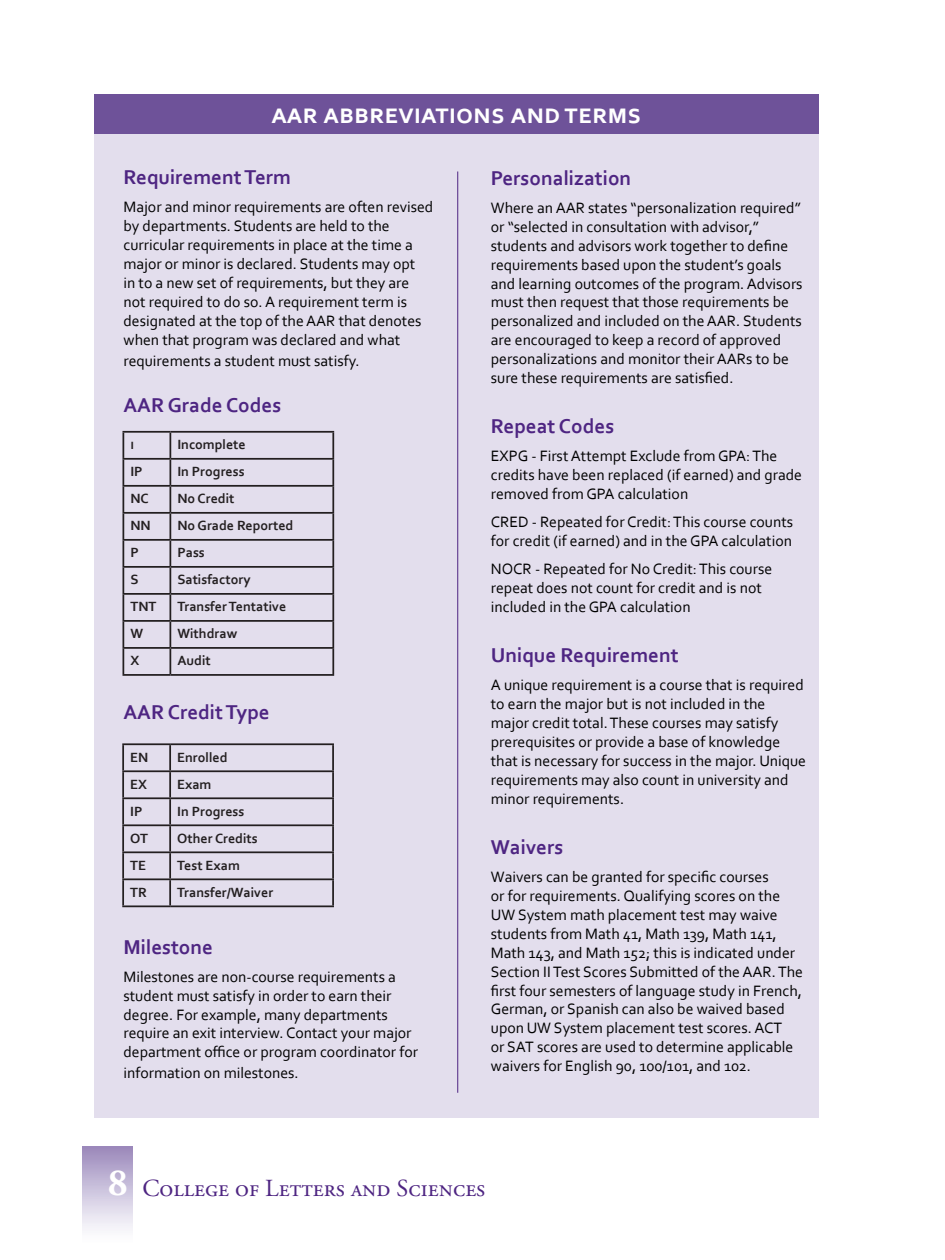
<style>
.page{position:relative;width:945px;height:1260px;background:#fff}
.page>*{position:absolute;margin:0;border:0;box-sizing:border-box;transform-origin:0 0}
.t1{font:700 28px "Corbel";letter-spacing:.05em;color:#fff}
.t2{font:24.5px "Adobe Garamond Pro";color:#4e2582}
.t3{font:700 21px "Corbel";color:#4e2582}
.t4{font:15.75px/18.9px "Corbel";color:#000}
.t5{font:700 14px "Corbel";color:#231f20}
.s1{font-weight:700;font-size:38.5px;color:#fff}
</style>
<div class="page">
<div style="left:82px;top:1146px;width:50px;height:98px;background:linear-gradient(to bottom,#9c8abc,#fff)"></div>
<div style="left:94px;top:100px;width:725px;height:1018px;background:#e3deed"></div>
<div style="left:94px;top:95px;width:725px;height:39px;background:#6e5299"></div>
<hr style="left:457px;top:171px;width:1px;height:922px;background:#4e2582">
<hr style="left:122px;top:431px;width:48px;height:2px;background:#231f20">
<hr style="left:122px;top:433px;width:2px;height:25px;background:#231f20">
<hr style="left:170px;top:431px;width:164px;height:2px;background:#231f20">
<hr style="left:332px;top:433px;width:2px;height:25px;background:#231f20">
<hr style="left:122px;top:458px;width:48px;height:2px;background:#231f20">
<hr style="left:122px;top:460px;width:2px;height:25px;background:#231f20">
<hr style="left:170px;top:458px;width:164px;height:2px;background:#231f20">
<hr style="left:332px;top:460px;width:2px;height:25px;background:#231f20">
<hr style="left:122px;top:485px;width:48px;height:2px;background:#231f20">
<hr style="left:122px;top:487px;width:2px;height:25px;background:#231f20">
<hr style="left:170px;top:485px;width:164px;height:2px;background:#231f20">
<hr style="left:332px;top:487px;width:2px;height:25px;background:#231f20">
<hr style="left:122px;top:512px;width:48px;height:2px;background:#231f20">
<hr style="left:122px;top:514px;width:2px;height:25px;background:#231f20">
<hr style="left:170px;top:512px;width:164px;height:2px;background:#231f20">
<hr style="left:332px;top:514px;width:2px;height:25px;background:#231f20">
<hr style="left:122px;top:539px;width:48px;height:2px;background:#231f20">
<hr style="left:122px;top:541px;width:2px;height:25px;background:#231f20">
<hr style="left:170px;top:539px;width:164px;height:2px;background:#231f20">
<hr style="left:332px;top:541px;width:2px;height:25px;background:#231f20">
<hr style="left:122px;top:566px;width:48px;height:2px;background:#231f20">
<hr style="left:122px;top:568px;width:2px;height:25px;background:#231f20">
<hr style="left:170px;top:566px;width:164px;height:2px;background:#231f20">
<hr style="left:332px;top:568px;width:2px;height:25px;background:#231f20">
<hr style="left:122px;top:593px;width:48px;height:2px;background:#231f20">
<hr style="left:122px;top:595px;width:2px;height:25px;background:#231f20">
<hr style="left:170px;top:593px;width:164px;height:2px;background:#231f20">
<hr style="left:332px;top:595px;width:2px;height:25px;background:#231f20">
<hr style="left:122px;top:620px;width:48px;height:2px;background:#231f20">
<hr style="left:122px;top:622px;width:2px;height:25px;background:#231f20">
<hr style="left:170px;top:620px;width:164px;height:2px;background:#231f20">
<hr style="left:332px;top:622px;width:2px;height:25px;background:#231f20">
<hr style="left:122px;top:647px;width:48px;height:2px;background:#231f20">
<hr style="left:122px;top:649px;width:2px;height:25px;background:#231f20">
<hr style="left:170px;top:647px;width:164px;height:2px;background:#231f20">
<svg style="left:170px;top:433px;width:1px;height:241px"></svg>
<hr style="left:332px;top:649px;width:2px;height:25px;background:#231f20">
<hr style="left:122px;top:674px;width:48px;height:2px;background:#231f20">
<hr style="left:170px;top:674px;width:164px;height:2px;background:#231f20">
<hr style="left:122px;top:743px;width:48px;height:2px;background:#231f20">
<hr style="left:122px;top:745px;width:2px;height:25px;background:#231f20">
<hr style="left:170px;top:743px;width:164px;height:2px;background:#231f20">
<hr style="left:169px;top:745px;width:2px;height:25px;background:#231f20">
<hr style="left:332px;top:745px;width:2px;height:25px;background:#231f20">
<hr style="left:122px;top:770px;width:48px;height:2px;background:#231f20">
<hr style="left:122px;top:772px;width:2px;height:25px;background:#231f20">
<hr style="left:170px;top:770px;width:164px;height:2px;background:#231f20">
<hr style="left:169px;top:772px;width:2px;height:25px;background:#231f20">
<hr style="left:332px;top:772px;width:2px;height:25px;background:#231f20">
<hr style="left:122px;top:797px;width:48px;height:2px;background:#231f20">
<hr style="left:122px;top:799px;width:2px;height:25px;background:#231f20">
<hr style="left:170px;top:797px;width:164px;height:2px;background:#231f20">
<hr style="left:169px;top:799px;width:2px;height:25px;background:#231f20">
<hr style="left:332px;top:799px;width:2px;height:25px;background:#231f20">
<hr style="left:122px;top:824px;width:48px;height:2px;background:#231f20">
<hr style="left:122px;top:826px;width:2px;height:25px;background:#231f20">
<hr style="left:170px;top:824px;width:164px;height:2px;background:#231f20">
<hr style="left:169px;top:826px;width:2px;height:25px;background:#231f20">
<hr style="left:332px;top:826px;width:2px;height:25px;background:#231f20">
<hr style="left:122px;top:851px;width:48px;height:2px;background:#231f20">
<hr style="left:122px;top:853px;width:2px;height:25px;background:#231f20">
<hr style="left:170px;top:851px;width:164px;height:2px;background:#231f20">
<hr style="left:169px;top:853px;width:2px;height:25px;background:#231f20">
<hr style="left:332px;top:853px;width:2px;height:25px;background:#231f20">
<hr style="left:122px;top:878px;width:48px;height:2px;background:#231f20">
<hr style="left:122px;top:880px;width:2px;height:25px;background:#231f20">
<hr style="left:170px;top:878px;width:164px;height:2px;background:#231f20">
<hr style="left:169px;top:880px;width:2px;height:25px;background:#231f20">
<hr style="left:332px;top:880px;width:2px;height:25px;background:#231f20">
<hr style="left:122px;top:905px;width:48px;height:2px;background:#231f20">
<hr style="left:170px;top:905px;width:164px;height:2px;background:#231f20">
<h1 class="t1" style="left:271px;top:96px;width:372px">aar abbreviations and terms</h1>
<h3 class="t3" style="left:123px;top:164px;width:169px">Requirement Term</h3>
<p class="t4" style="left:123px;top:197px;width:311px">Major and minor requirements are often revised by departments. Students are held to the curricular requirements in place at the time a major or minor is declared. Students may opt<br>in to a new set of requirements, but they are not required to do so. A requirement term is designated at the top of the AAR that denotes when that program was declared and what</p>
<p class="t4" style="left:123px;top:351px;width:238px">requirements a student must satisfy.</p>
<h3 class="t3" style="left:123px;top:392px;width:159px">AAR Grade Codes</h3>
<p class="t5" style="left:177px;top:436px;width:70px">Incomplete</p>
<p class="t5" style="left:130px;top:463px;width:14px">IP</p>
<p class="t5" style="left:177px;top:463px;width:69px">In Progress</p>
<p class="t5" style="left:130px;top:490px;width:20px">NC</p>
<p class="t5" style="left:177px;top:490px;width:59px">No Credit</p>
<p class="t5" style="left:130px;top:517px;width:22px">NN</p>
<p class="t5" style="left:177px;top:517px;width:118px">No Grade Reported</p>
<p class="t5" style="left:130px;top:544px;width:10px">P</p>
<p class="t5" style="left:177px;top:544px;width:29px">Pass</p>
<p class="t5" style="left:130px;top:571px;width:10px">S</p>
<p class="t5" style="left:177px;top:571px;width:75px">Satisfactory</p>
<p class="t5" style="left:130px;top:598px;width:28px">TNT</p>
<p class="t5" style="left:177px;top:598px;width:110px">Transfer Tentative</p>
<p class="t5" style="left:130px;top:625px;width:14px">W</p>
<p class="t5" style="left:177px;top:625px;width:61px">Withdraw</p>
<p class="t5" style="left:130px;top:652px;width:10px">X</p>
<p class="t5" style="left:177px;top:652px;width:35px">Audit</p>
<h3 class="t3" style="left:123px;top:699px;width:148px">AAR Credit Type</h3>
<p class="t5" style="left:130px;top:748px;width:20px">EN</p>
<p class="t5" style="left:177px;top:748px;width:52px">Enrolled</p>
<p class="t5" style="left:130px;top:775px;width:18px">EX</p>
<p class="t5" style="left:177px;top:775px;width:36px">Exam</p>
<p class="t5" style="left:130px;top:802px;width:14px">IP</p>
<p class="t5" style="left:177px;top:802px;width:69px">In Progress</p>
<p class="t5" style="left:130px;top:829px;width:19px">OT</p>
<p class="t5" style="left:177px;top:829px;width:82px">Other Credits</p>
<p class="t5" style="left:130px;top:856px;width:17px">TE</p>
<p class="t5" style="left:177px;top:856px;width:64px">Test Exam</p>
<p class="t5" style="left:130px;top:883px;width:18px">TR</p>
<p class="t5" style="left:177px;top:883px;width:98px">Transfer/Waiver</p>
<h3 class="t3" style="left:123px;top:934px;width:91px">Milestone</h3>
<p class="t4" style="left:123px;top:967px;width:296px">Milestones are non-course requirements a student must satisfy in order to earn their degree. For example, many departments require an exit interview. Contact your major department office or program coordinator for</p>
<p class="t4" style="left:123px;top:1063px;width:177px">information on milestones.</p>
<h3 class="t3" style="left:491px;top:165px;width:142px">Personalization</h3>
<p class="t4" style="left:491px;top:198px;width:313px">Where an AAR states “personalization required” or “selected in consultation with advisor,” students and advisors work together to define requirements based upon the student’s goals and learning outcomes of the program. Advisors must then request that those requirements be personalized and included on the AAR. Students are encouraged to keep a record of approved personalizations and monitor their AARs to be sure these requirements are satisfied.</p>
<h3 class="t3" style="left:491px;top:413px;width:125px">Repeat Codes</h3>
<p class="t4" style="left:491px;top:446px;width:313px">EXPG - First Attempt Exclude from GPA: The credits have been replaced (if earned) and grade removed from GPA calculation</p>
<p class="t4" style="left:491px;top:512px;width:304px">CRED - Repeated for Credit: This course counts for credit (if earned) and in the GPA calculation</p>
<p class="t4" style="left:491px;top:559px;width:283px">NOCR - Repeated for No Credit: This course repeat does not count for credit and is not included in the GPA calculation</p>
<h3 class="t3" style="left:491px;top:642px;width:189px">Unique Requirement</h3>
<p class="t4" style="left:491px;top:675px;width:317px">A unique requirement is a course that is required to earn the major but is not included in the major credit total. These courses may satisfy prerequisites or provide a base of knowledge that is necessary for success in the major. Unique requirements may also count in university and minor requirements.</p>
<h3 class="t3" style="left:491px;top:834px;width:74px">Waivers</h3>
<p class="t4" style="left:491px;top:867px;width:314px">Waivers can be granted for specific courses<br>or for requirements. Qualifying scores on the UW System math placement test may waive students from Math 41, Math 139, Math 141, Math 143, and Math 152; this is indicated under Section II Test Scores Submitted of the AAR. The first four semesters of language study in French, German, or Spanish can also be waived based upon UW System placement test scores. ACT<br>or SAT scores are used to determine applicable waivers for English 90, 100/101, and 102.</p>
<h2 class="t2" style="left:108px;top:1173px;width:379px"><span class="s1">8</span> College of Letters and Sciences</h2>
</div>
